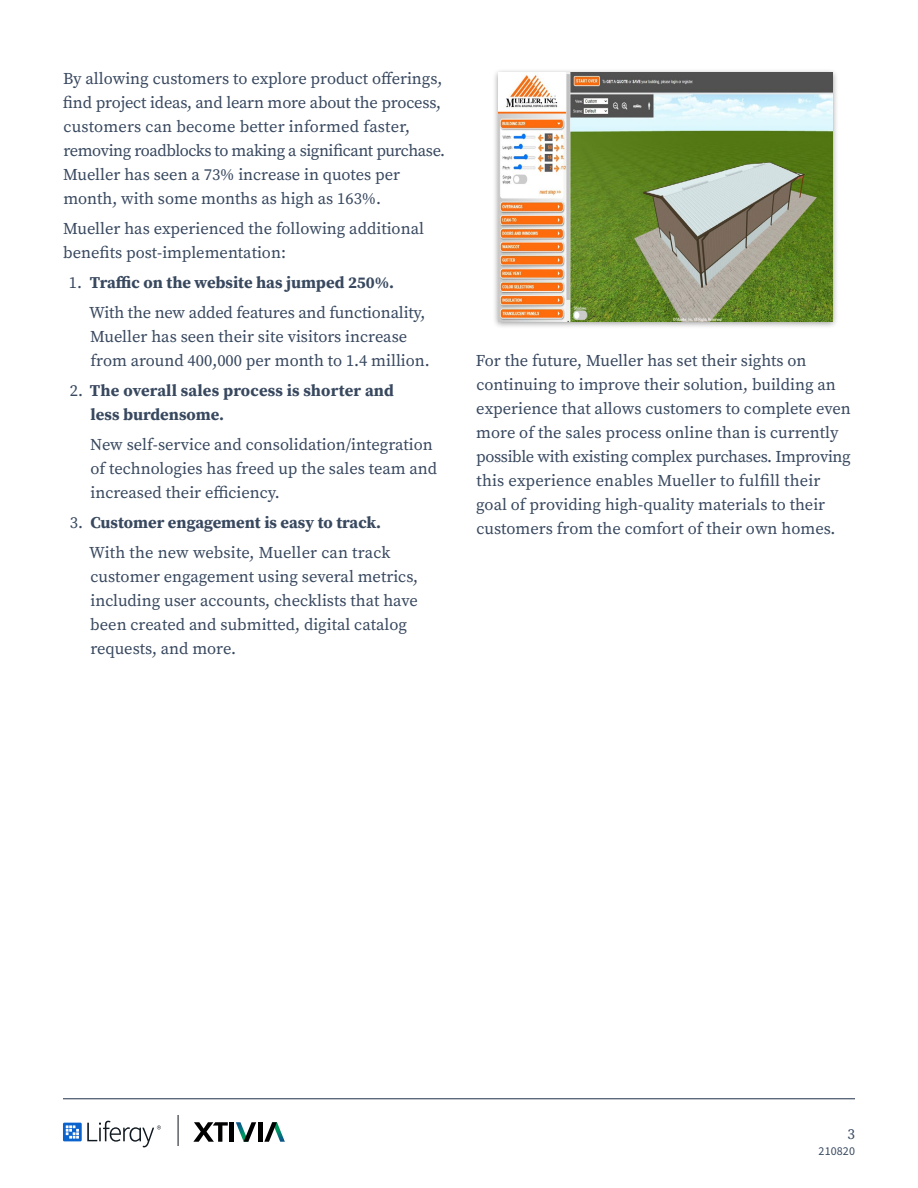
<style>
.page{position:relative;width:918px;height:1188px;background:#fff}
.page>*{position:absolute;margin:0;border:0;box-sizing:border-box;transform-origin:0 0}
.Text{font:16.5px/24px "Source Serif Pro";color:#38485f}
.Number_1_-_pargraphs{font:16.5px/24px "Source Serif Pro";color:#38485f}
.t1{font:700 16.5px/24px "Source Serif Pro";color:#38485f}
.t2{font:15px "Source Serif Pro";color:#38485f}
.t3{font:12px "Source Sans Pro";letter-spacing:.01em;color:#38485f}
.s1{font-weight:400}
</style>
<div class="page">
<svg style="left:63px;top:1121px;width:98px;height:26px"></svg>
<hr style="left:63px;top:1098px;width:792px;height:1px;background:#38485f">
<svg style="left:193px;top:1122px;width:35px;height:20px"></svg>
<hr style="left:230px;top:1122px;width:4px;height:20px;background:#000">
<hr style="left:258px;top:1122px;width:4px;height:20px;background:#000">
<svg style="left:236px;top:1122px;width:20px;height:20px"></svg>
<svg style="left:264px;top:1122px;width:21px;height:20px"></svg>
<hr style="left:178px;top:1115px;width:1px;height:31px;background:#0c121b">
<div style="left:492px;top:68px;width:347px;height:261px;background:#231f20;opacity:.45"></div>
<img style="left:499px;top:73px;width:333px;height:249px">
<p class="Text" style="left:63px;top:66px;width:384px">By allowing customers to explore product offerings, find project ideas, and learn more about the process, customers can become better informed faster, removing roadblocks to making a significant purchase.<br>Mueller has seen a 73% increase in quotes per month, with some months as high as 163%.</p>
<p class="Text" style="left:63px;top:216px;width:362px">Mueller has experienced the following additional benefits post-implementation:</p>
<p class="t1" style="left:69px;top:270px;width:327px"><span class="s1">1.</span> Traffic on the website has jumped 250%.</p>
<p class="Number_1_-_pargraphs" style="left:89px;top:300px;width:342px">With the new added features and functionality,<br>Mueller has seen their site visitors increase from around 400,000 per month to 1.4 million.</p>
<p class="t1" style="left:91px;top:378px;width:305px;text-indent:-21px"><span class="s1">2.</span> The overall sales process is shorter and less burdensome.</p>
<p class="Number_1_-_pargraphs" style="left:90px;top:432px;width:349px">New self-service and consolidation/integration of technologies has freed up the sales team and increased their efficiency.</p>
<p class="t1" style="left:70px;top:510px;width:313px"><span class="s1">3.</span> Customer engagement is easy to track.</p>
<p class="Number_1_-_pargraphs" style="left:89px;top:540px;width:331px">With the new website, Mueller can track customer engagement using several metrics, including user accounts, checklists that have been created and submitted, digital catalog requests, and more.</p>
<p class="Text" style="left:476px;top:348px;width:376px">For the future, Mueller has set their sights on continuing to improve their solution, building an experience that allows customers to complete even more of the sales process online than is currently possible with existing complex purchases. Improving this experience enables Mueller to fulfill their goal of providing high-quality materials to their customers from the comfort of their own homes.</p>
<p class="t2" style="left:848px;top:1124px;width:9px">3</p>
<p class="t3" style="left:819px;top:1143px;width:38px">210820</p>
</div>
